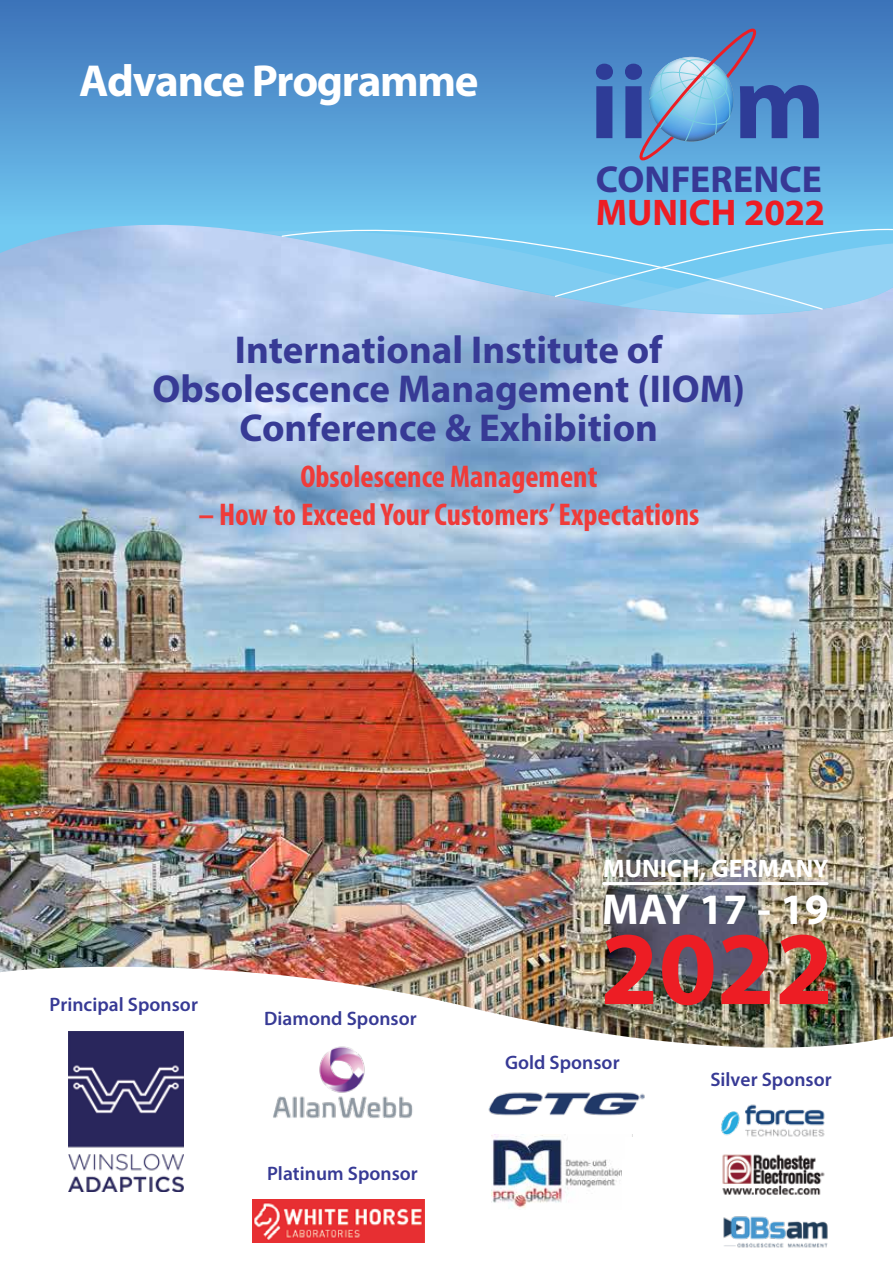
<style>
.page{position:relative;width:893px;height:1263px;background:#fff}
.page>*{position:absolute;margin:0;border:0;box-sizing:border-box;transform-origin:0 0}
.t1{font:700 106.2px "Myriad Pro";color:#2e3c97}
.t2{font:700 105px "Myriad Pro";color:#ed1d24}
.t3{font:700 45px "Myriad Pro";letter-spacing:-.03em;color:#fff}
.t4{font:700 43.5px "Myriad Pro";letter-spacing:.005em;color:#fff}
.t5{font:700 39px/39px "Myriad Pro";color:#373a95;text-align:center}
.t6{font:700 37.65px "Myriad Pro";letter-spacing:.005em;color:#373895}
.t7{font:700 37.2px "Myriad Pro";letter-spacing:-.005em;color:#ed1d24}
.t8{font:700 condensed 31.5px "Myriad Pro";color:#ef3b39}
.t9{font:700 25.5px "Myriad Pro";color:#fff}
.t10{font:600 19.5px "Myriad Pro";color:#373a95}
</style>
<div class="page">
<img style="left:0;top:362px;width:893px;height:589px">
<svg style="left:0;top:0;width:893px;height:362px;background:#6ca5d8"></svg>
<svg style="left:254px;top:231px;width:300px;height:84px;background:#b7cced"></svg>
<svg style="left:554px;top:226px;width:339px;height:105px;background:#a1cbee"></svg>
<svg style="left:281px;top:205px;width:542px;height:105px;background:#8accf0"></svg>
<img style="left:186px;top:449px;width:546px;height:117px">
<img style="left:590px;top:870px;width:272px;height:48px">
<hr style="left:604px;top:882px;width:223px;height:3px;background:#fff">
<img style="left:0;top:951px;width:893px;height:292px">
<img style="left:68px;top:1031px;width:115px;height:160px">
<img style="left:480px;top:1086px;width:169px;height:35px">
<img style="left:716px;top:1099px;width:114px;height:44px">
<img style="left:717px;top:1150px;width:112px;height:48px">
<img style="left:245px;top:1026px;width:195px;height:120px">
<img style="left:252px;top:1199px;width:173px;height:43px">
<img style="left:721px;top:1212px;width:109px;height:36px">
<img style="left:491px;top:1134px;width:142px;height:76px">
<div style="left:625px;top:1138px;width:34px;height:96px;background:#fff"></div>
<svg style="left:637px;top:22px;width:120px;height:143px;background:#679bcd"></svg>
<img style="left:611px;top:1148px;width:56px;height:95px">
<div style="left:622px;top:1160px;width:14px;height:83px;background:#fff"></div>
<p class="t3" style="left:79px;top:51px;width:401px">Advance Programme</p>
<h1 class="t1" style="left:590px;top:33px;width:237px">ii m</h1>
<p class="t6" style="left:596px;top:154px;width:228px">CONFERENCE</p>
<p class="t7" style="left:596px;top:188px;width:231px">MUNICH 2022</p>
<p class="t5" style="left:152px;top:329px;width:594px">International Institute of<br>Obsolescence Management (IIOM)<br>Conference &amp; Exhibition</p>
<p class="t8" style="left:300px;top:457px;width:299px">Obsolescence Management</p>
<p class="t8" style="left:198px;top:495px;width:502px">– How to Exceed Your Customers’ Expectations</p>
<p class="t10" style="left:49px;top:992px;width:150px">Principal Sponsor</p>
<p class="t10" style="left:264px;top:1006px;width:154px">Diamond Sponsor</p>
<p class="t10" style="left:267px;top:1161px;width:152px">Platinum Sponsor</p>
<p class="t9" style="left:603px;top:852px;width:227px">MUNICH, GERMANY</p>
<p class="t4" style="left:602px;top:881px;width:229px">MAY 17 - 19</p>
<h2 class="t2" style="left:600px;top:900px;width:235px">2022</h2>
<p class="t10" style="left:505px;top:1050px;width:116px">Gold Sponsor</p>
<p class="t10" style="left:710px;top:1067px;width:123px">Silver Sponsor</p>
</div>
